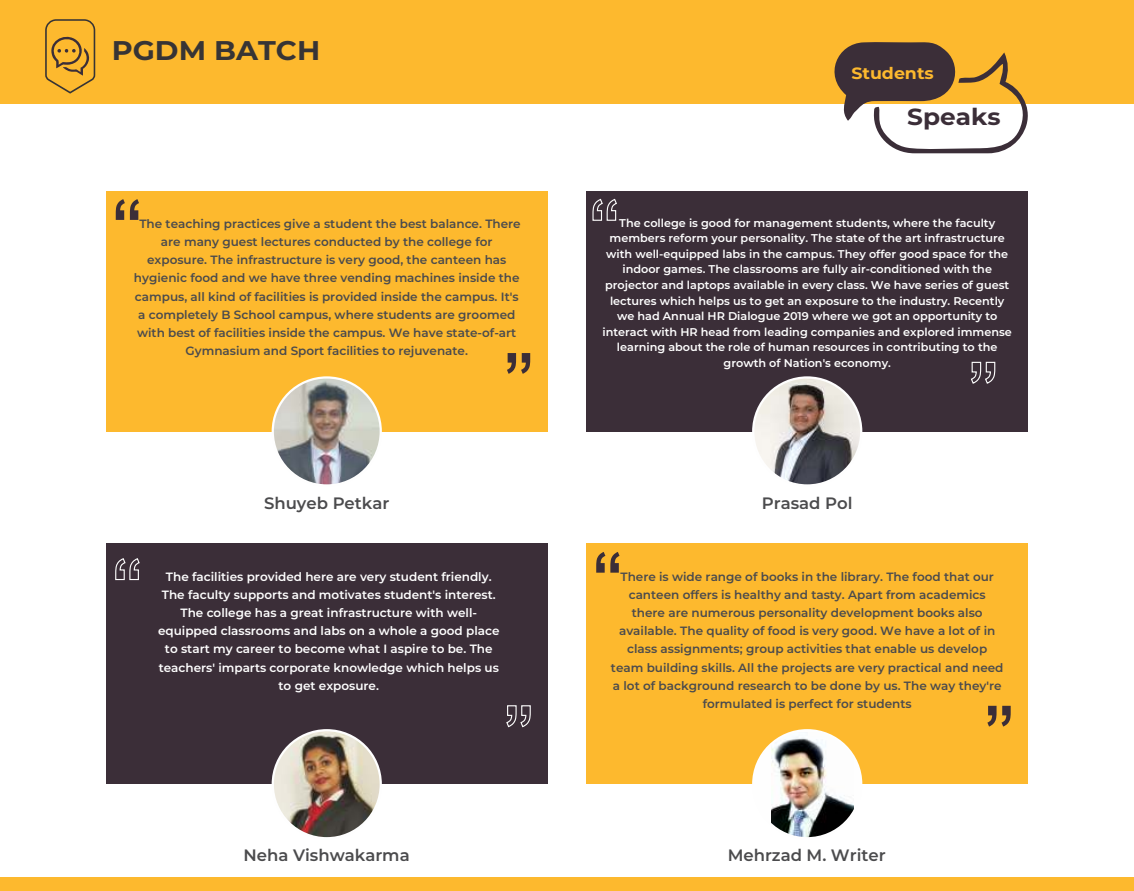
<style>
.page{position:relative;width:1134px;height:891px;background:#fff}
.page>*{position:absolute;margin:0;border:0;box-sizing:border-box;transform-origin:0 0}
.t1{font:700 27px "Montserrat";color:#373435;scale:1.06 1}
.t2{font:700 23.25px "Montserrat";color:#3b2e38;scale:1.06 1}
.t3{font:600 16.5px "Montserrat";color:#4b4b4d}
.t4{font:700 16.35px "Montserrat";color:#fdb92e;scale:1.06 1}
.t5{font:600 12px/18.1px "Montserrat";color:#4b4b4d;text-align:center}
.t6{font:600 12px/18.1px "Montserrat";color:#fefefe;text-align:center}
.t7{font:600 11.25px/15.5px "Montserrat";color:#fefefe;text-align:center}
</style>
<div class="page">
<div style="left:0;top:0;width:1134px;height:103px;background:#fdb92e"></div>
<div style="left:106px;top:191px;width:441px;height:240px;background:#fdb92e"></div>
<img style="left:273px;top:377px;width:108px;height:108px;border-radius:50%">
<div style="left:272px;top:376px;width:110px;height:111px;border:2px solid #fefefe;border-radius:50%"></div>
<svg style="left:116px;top:199px;width:23px;height:21px"></svg>
<svg style="left:507px;top:353px;width:23px;height:21px"></svg>
<div style="left:587px;top:191px;width:441px;height:240px;background:#3b2e38"></div>
<img style="left:753px;top:377px;width:108px;height:108px;border-radius:50%">
<div style="left:752px;top:376px;width:110px;height:111px;border:2px solid #fefefe;border-radius:50%"></div>
<div style="left:106px;top:544px;width:441px;height:240px;background:#3b2e38"></div>
<img style="left:273px;top:730px;width:108px;height:108px;border-radius:50%">
<div style="left:272px;top:729px;width:110px;height:110px;border:2px solid #fefefe;border-radius:50%"></div>
<svg style="left:115px;top:558px;width:25px;height:23px"></svg>
<svg style="left:506px;top:705px;width:25px;height:23px"></svg>
<svg style="left:971px;top:361px;width:25px;height:23px"></svg>
<div style="left:587px;top:544px;width:441px;height:240px;background:#fdb92e"></div>
<div style="left:753px;top:730px;width:108px;height:108px;background:#fefefe;border-radius:50%"></div>
<img style="left:772px;top:732px;width:82px;height:104px">
<div style="left:752px;top:729px;width:110px;height:110px;border:2px solid #fefefe;border-radius:50%"></div>
<svg style="left:596px;top:552px;width:24px;height:21px"></svg>
<svg style="left:987px;top:706px;width:24px;height:21px"></svg>
<svg style="left:592px;top:198px;width:25px;height:23px"></svg>
<svg style="left:45px;top:19px;width:51px;height:75px"></svg>
<div style="left:0;top:877px;width:1134px;height:14px;background:#fdb92e"></div>
<svg style="left:823px;top:42px;width:209px;height:111px"></svg>
<h1 class="t1" style="left:112px;top:34px;width:198px">PGDM BATCH</h1>
<p class="t5" style="left:134px;top:214px;width:388px">The teaching practices give a student the best balance. There are many guest lectures conducted by the college for exposure. The infrastructure is very good, the canteen has hygienic food and we have three vending machines inside the campus, all kind of facilities is provided inside the campus. It's a completely B School campus, where students are groomed with best of facilities inside the campus. We have state-of-art Gymnasium and Sport facilities to rejuvenate.</p>
<h3 class="t3" style="left:264px;top:493px;width:127px">Shuyeb Petkar</h3>
<h3 class="t4" style="left:851px;top:63px;width:79px">Students</h3>
<h2 class="t2" style="left:907px;top:103px;width:90px">Speaks</h2>
<p class="t7" style="left:602px;top:215px;width:411px">The college is good for management students, where the faculty members reform your personality. The state of the art infrastructure with well-equipped labs in the campus. They offer good space for the indoor games. The classrooms are fully air-conditioned with the projector and laptops available in every class. We have series of guest lectures which helps us to get an exposure to the industry. Recently we had Annual HR Dialogue 2019 where we got an opportunity to interact with HR head from leading companies and explored immense learning about the role of human resources in contributing to the growth of Nation's economy.</p>
<h3 class="t3" style="left:762px;top:493px;width:92px">Prasad Pol</h3>
<p class="t6" style="left:158px;top:567px;width:343px">The facilities provided here are very student friendly.<br>The faculty supports and motivates student's interest.<br>The college has a great infrastructure with well&shy;equipped classrooms and labs on a whole a good place to start my career to become what I aspire to be. The teachers' imparts corporate knowledge which helps us to get exposure.</p>
<p class="t5" style="left:611px;top:567px;width:394px">There is wide range of books in the library. The food that our canteen offers is healthy and tasty. Apart from academics there are numerous personality development books also available. The quality of food is very good. We have a lot of in class assignments; group activities that enable us develop team building skills. All the projects are very practical and need a lot of background research to be done by us. The way they're formulated is perfect for students</p>
<h3 class="t3" style="left:244px;top:845px;width:168px">Neha Vishwakarma</h3>
<h3 class="t3" style="left:728px;top:845px;width:160px">Mehrzad M. Writer</h3>
</div>
